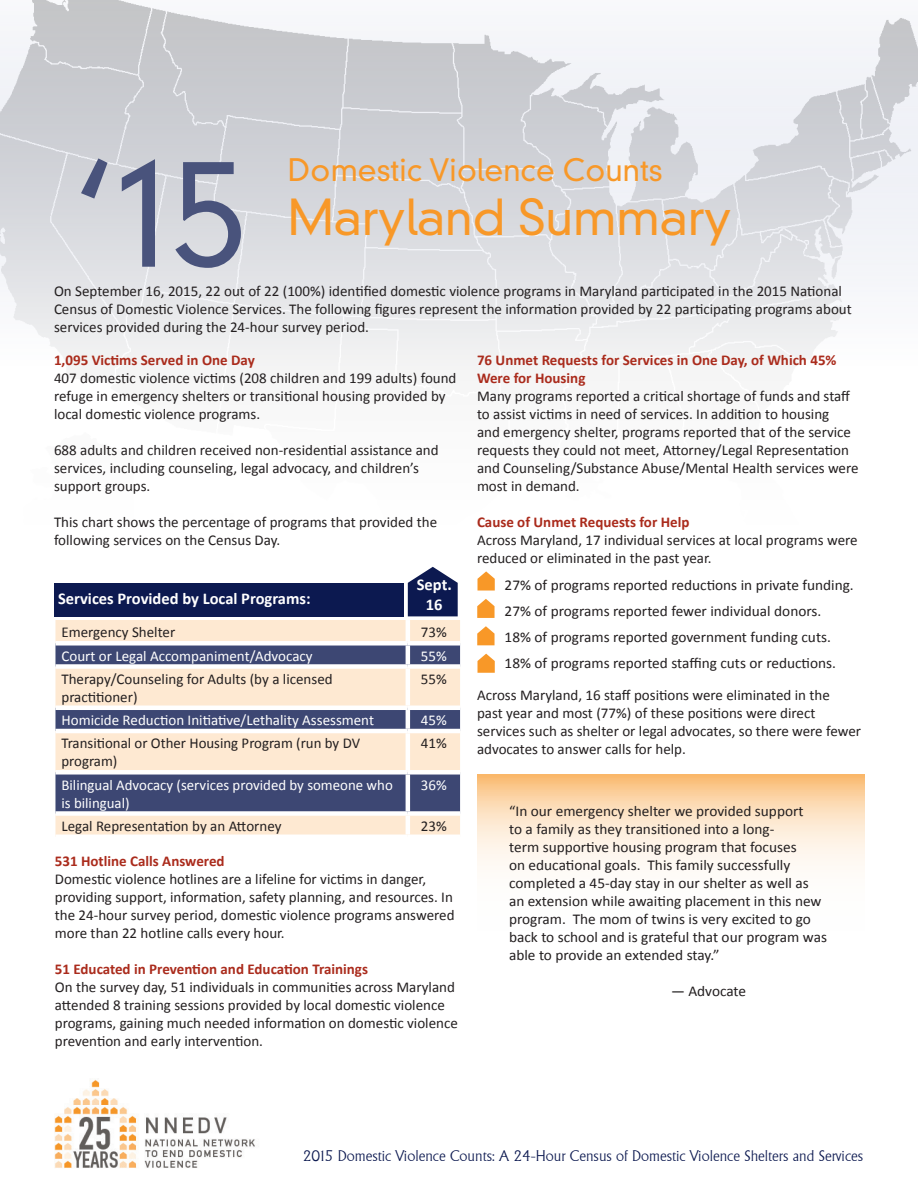
<style>
.page{position:relative;width:918px;height:1188px;background:#fff}
.page>*{position:absolute;margin:0;border:0;box-sizing:border-box;transform-origin:0 0}
.t1{font:300 142.5px "DIN Neuzeit Grotesk Std";color:#49537c}
.t2{font:300 48px "DIN Neuzeit Grotesk Std";color:#f89828}
.t3{font:300 30px "DIN Neuzeit Grotesk Std";color:#f89828}
.t4{font:700 16.5px "Calibri";color:#fff}
.t5{font:15px/18px "Calibri";color:#231f20}
.t6{font:700 15px/18px "Calibri";color:#aa2b1c}
.t7{font:15px/18px "Calibri";color:#fff}
.t8{font:300 15px "Adelon";color:#0c1950}
</style>
<div class="page">
<img style="left:55px;top:1079px;width:200px;height:89px">
<svg style="left:0;top:0;width:918px;height:367px"></svg>
<svg style="left:477px;top:599px;width:18px;height:19px"></svg>
<svg style="left:478px;top:571px;width:17px;height:20px"></svg>
<svg style="left:477px;top:775px;width:387px;height:91px;background:#fce2c3"></svg>
<div style="left:54px;top:583px;width:350px;height:34px;background:#0c1950"></div>
<svg style="left:408px;top:567px;width:50px;height:49px;background:#333e6c"></svg>
<svg style="left:477px;top:626px;width:18px;height:19px"></svg>
<div style="left:55px;top:620px;width:405px;height:215px;background:#fee9d2"></div>
<svg style="left:55px;top:646px;width:405px;height:165px;background:#9e99a3"></svg>
<hr style="left:406px;top:620px;width:4px;height:21px;background:#fff">
<div style="left:55px;top:641px;width:353px;height:5px;background:#fff"></div>
<div style="left:408px;top:641px;width:52px;height:5px;background:#fff"></div>
<hr style="left:406px;top:646px;width:4px;height:18px;background:#fff">
<div style="left:55px;top:664px;width:353px;height:5px;background:#fff"></div>
<div style="left:408px;top:664px;width:52px;height:5px;background:#fff"></div>
<hr style="left:406px;top:669px;width:4px;height:37px;background:#fff">
<hr style="left:55px;top:706px;width:353px;height:4px;background:#fff">
<hr style="left:408px;top:706px;width:52px;height:4px;background:#fff">
<hr style="left:406px;top:710px;width:4px;height:19px;background:#fff">
<hr style="left:55px;top:729px;width:353px;height:4px;background:#fff">
<hr style="left:408px;top:729px;width:52px;height:4px;background:#fff">
<hr style="left:406px;top:733px;width:4px;height:37px;background:#fff">
<div style="left:55px;top:770px;width:353px;height:5px;background:#fff"></div>
<div style="left:408px;top:770px;width:52px;height:5px;background:#fff"></div>
<hr style="left:406px;top:775px;width:4px;height:36px;background:#fff">
<div style="left:55px;top:811px;width:353px;height:5px;background:#fff"></div>
<div style="left:408px;top:811px;width:52px;height:5px;background:#fff"></div>
<hr style="left:406px;top:816px;width:4px;height:19px;background:#fff">
<svg style="left:478px;top:654px;width:17px;height:19px"></svg>
<h1 class="t1" style="left:73px;top:129px;width:176px">‘15</h1>
<h3 class="t3" style="left:288px;top:152px;width:376px">Domestic Violence Counts</h3>
<p class="t2" style="left:288px;top:189px;width:446px">Maryland Summary</p>
<p class="t5" style="left:54px;top:282px;width:799px">On September 16, 2015, 22 out of 22 (100%) identified domestic violence programs in Maryland participated in the 2015 National<br>Census of Domestic Violence Services. The following figures represent the information provided by 22 participating programs about services provided during the 24-hour survey period.</p>
<p class="t6" style="left:54px;top:351px;width:202px">1,095 Victims Served in One Day</p>
<p class="t5" style="left:54px;top:369px;width:404px">407 domestic violence victims (208 children and 199 adults) found refuge in emergency shelters or transitional housing provided by local domestic violence programs.</p>
<p class="t5" style="left:54px;top:441px;width:386px">688 adults and children received non-residential assistance and services, including counseling, legal advocacy, and children’s support groups.</p>
<p class="t5" style="left:54px;top:513px;width:385px">This chart shows the percentage of programs that provided the following services on the Census Day.</p>
<p class="t4" style="left:417px;top:574px;width:37px">Sept.</p>
<p class="t4" style="left:426px;top:594px;width:18px">16</p>
<p class="t4" style="left:58px;top:588px;width:254px">Services Provided by Local Programs:</p>
<p class="t5" style="left:61px;top:623px;width:115px">Emergency Shelter</p>
<p class="t5" style="left:421px;top:623px;width:27px">73%</p>
<p class="t7" style="left:61px;top:647px;width:253px">Court or Legal Accompaniment/Advocacy</p>
<p class="t7" style="left:421px;top:647px;width:27px">55%</p>
<p class="t5" style="left:61px;top:670px;width:273px">Therapy/Counseling for Adults (by a licensed practitioner)</p>
<p class="t5" style="left:421px;top:670px;width:27px">55%</p>
<p class="t7" style="left:61px;top:711px;width:314px">Homicide Reduction Initiative/Lethality Assessment</p>
<p class="t7" style="left:421px;top:711px;width:27px">45%</p>
<p class="t5" style="left:61px;top:734px;width:300px">Transitional or Other Housing Program (run by DV program)</p>
<p class="t5" style="left:421px;top:734px;width:27px">41%</p>
<p class="t7" style="left:61px;top:776px;width:333px">Bilingual Advocacy (services provided by someone who is bilingual)</p>
<p class="t7" style="left:421px;top:776px;width:27px">36%</p>
<p class="t5" style="left:61px;top:817px;width:222px">Legal Representation by an Attorney</p>
<p class="t5" style="left:421px;top:817px;width:27px">23%</p>
<p class="t6" style="left:55px;top:852px;width:171px">531 Hotline Calls Answered</p>
<p class="t5" style="left:55px;top:870px;width:401px">Domestic violence hotlines are a lifeline for victims in danger, providing support, information, safety planning, and resources. In the 24-hour survey period, domestic violence programs answered more than 22 hotline calls every hour.</p>
<p class="t6" style="left:55px;top:960px;width:315px">51 Educated in Prevention and Education Trainings</p>
<p class="t5" style="left:55px;top:978px;width:405px">On the survey day, 51 individuals in communities across Maryland attended 8 training sessions provided by local domestic violence programs, gaining much needed information on domestic violence prevention and early intervention.</p>
<p class="t6" style="left:477px;top:351px;width:361px">76 Unmet Requests for Services in One Day, of Which 45%<br>Were for Housing</p>
<p class="t5" style="left:477px;top:387px;width:383px">Many programs reported a critical shortage of funds and staff to assist victims in need of services. In addition to housing<br>and emergency shelter, programs reported that of the service requests they could not meet, Attorney/Legal Representation and Counseling/Substance Abuse/Mental Health services were most in demand.</p>
<p class="t6" style="left:477px;top:513px;width:214px">Cause of Unmet Requests for Help</p>
<p class="t5" style="left:477px;top:531px;width:382px">Across Maryland, 17 individual services at local programs were reduced or eliminated in the past year.</p>
<p class="t5" style="left:505px;top:576px;width:351px">27% of programs reported reductions in private funding.</p>
<p class="t5" style="left:505px;top:602px;width:318px">27% of programs reported fewer individual donors.</p>
<p class="t5" style="left:505px;top:628px;width:328px">18% of programs reported government funding cuts.</p>
<p class="t5" style="left:505px;top:654px;width:333px">18% of programs reported staffing cuts or reductions.</p>
<p class="t5" style="left:477px;top:686px;width:386px">Across Maryland, 16 staff positions were eliminated in the<br>past year and most (77%) of these positions were direct services such as shelter or legal advocates, so there were fewer advocates to answer calls for help.</p>
<p class="t5" style="left:509px;top:802px;width:319px">“In our emergency shelter we provided support<br>to a family as they transitioned into a long-<br>term supportive housing program that focuses<br>on educational goals. This family successfully completed a 45-day stay in our shelter as well as an extension while awaiting placement in this new program. The mom of twins is very excited to go back to school and is grateful that our program was able to provide an extended stay.”</p>
<p class="t5" style="left:671px;top:982px;width:77px">— Advocate</p>
<p class="t8" style="left:303px;top:1147px;width:562px">2015 Domestic Violence Counts: A 24-Hour Census of Domestic Violence Shelters and Services</p>
</div>
